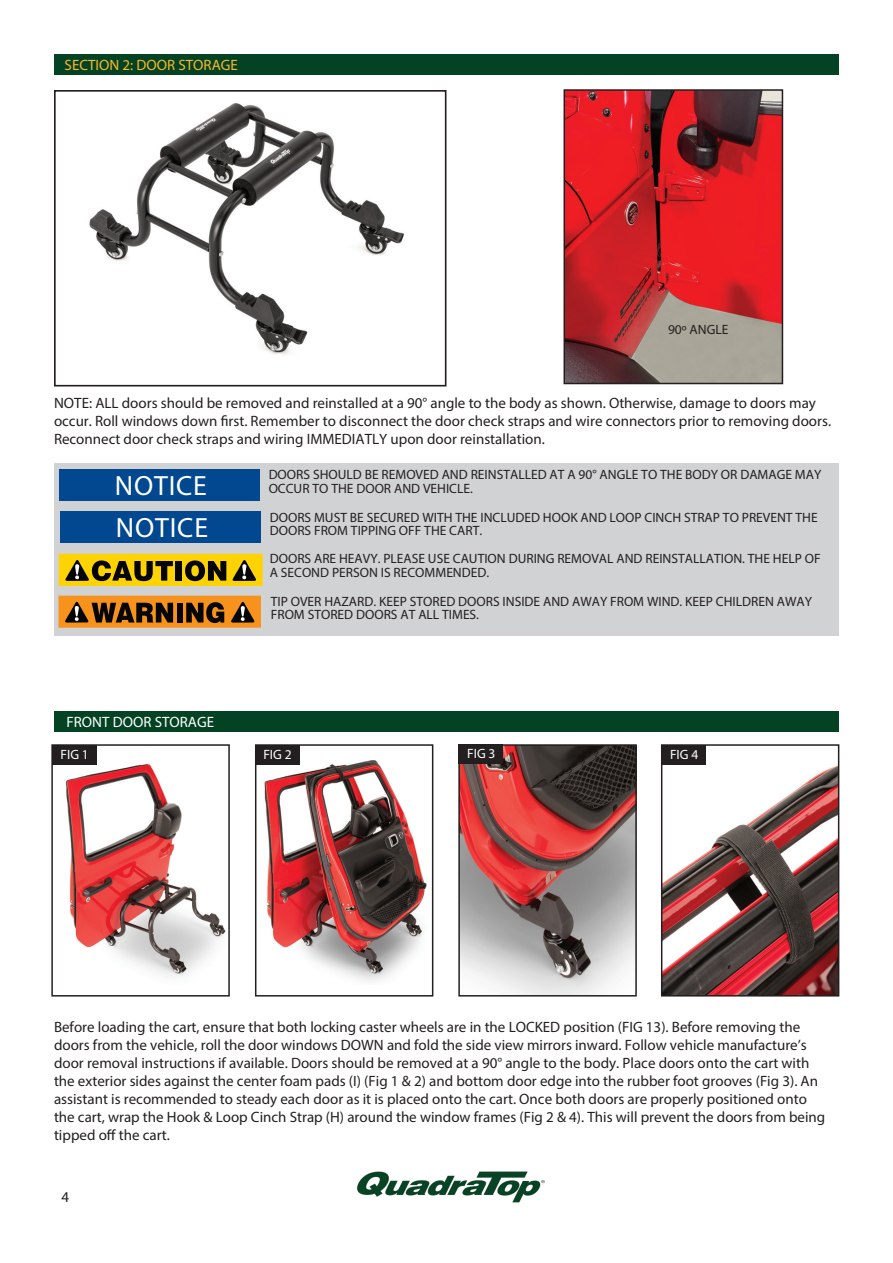
<style>
.page{position:relative;width:893px;height:1263px;background:#fff}
.page>*{position:absolute;margin:0;border:0;box-sizing:border-box;transform-origin:0 0}
.t1{font:27.9px "Myriad Pro";letter-spacing:.03em;color:#fff}
.t2{font:15px/18px "Myriad Pro";color:#231f20}
.t3{font:15px "Myriad Pro";color:#fcb828}
.t4{font:15px "Myriad Pro";color:#fff}
.Numbered_List{font:13.5px/13.5px "Myriad Pro";color:#231f20}
.Numbered_List-2{font:13.5px "Myriad Pro";color:#fff}
</style>
<div class="page">
<div style="left:54px;top:54px;width:785px;height:20px;background:#044224"></div>
<img style="left:89px;top:103px;width:315px;height:251px">
<div style="left:54px;top:90px;width:392px;height:296px;border:2px solid #231f20"></div>
<div style="left:54px;top:463px;width:785px;height:173px;background:#d1d2d4"></div>
<div style="left:59px;top:469px;width:201px;height:32px;background:#014890"></div>
<img style="left:566px;top:92px;width:214px;height:289px">
<div style="left:563px;top:89px;width:220px;height:295px;border:2px solid #231f20"></div>
<div style="left:60px;top:512px;width:201px;height:31px;background:#014890"></div>
<svg style="left:58px;top:596px;width:203px;height:32px;background:#a4651a"></svg>
<svg style="left:59px;top:554px;width:204px;height:32px;background:#af9207"></svg>
<div style="left:54px;top:712px;width:785px;height:20px;background:#044224"></div>
<img style="left:54px;top:751px;width:172px;height:227px">
<div style="left:51px;top:744px;width:179px;height:252px;border:2px solid #231f20"></div>
<img style="left:258px;top:751px;width:169px;height:232px">
<div style="left:255px;top:744px;width:178px;height:252px;border:2px solid #231f20"></div>
<img style="left:664px;top:764px;width:172px;height:229px">
<div style="left:661px;top:744px;width:178px;height:252px;border:2px solid #231f20"></div>
<img style="left:461px;top:747px;width:173px;height:246px">
<div style="left:458px;top:744px;width:179px;height:252px;border:2px solid #231f20"></div>
<div style="left:52px;top:745px;width:44px;height:19px;background:#231f20"></div>
<div style="left:255px;top:745px;width:44px;height:19px;background:#231f20"></div>
<div style="left:459px;top:744px;width:44px;height:19px;background:#231f20"></div>
<div style="left:662px;top:745px;width:44px;height:19px;background:#231f20"></div>
<img style="left:357px;top:1171px;width:188px;height:32px">
<p class="t3" style="left:65px;top:56px;width:175px">SECTION 2: DOOR STORAGE</p>
<p class="Numbered_List" style="left:668px;top:323px;width:62px">90º ANGLE</p>
<p class="t2" style="left:54px;top:394px;width:779px">NOTE: ALL doors should be removed and reinstalled at a 90° angle to the body as shown. Otherwise, damage to doors may occur. Roll windows down first. Remember to disconnect the door check straps and wire connectors prior to removing doors.<br>Reconnect door check straps and wiring IMMEDIATLY upon door reinstallation.</p>
<p class="Numbered_List" style="left:269px;top:468px;width:554px">DOORS SHOULD BE REMOVED AND REINSTALLED AT A 90° ANGLE TO THE BODY OR DAMAGE MAY</p>
<p class="t1" style="left:115px;top:468px;width:94px">NOTICE</p>
<p class="Numbered_List" style="left:269px;top:481px;width:206px">OCCUR TO THE DOOR AND VEHICLE.</p>
<p class="t1" style="left:116px;top:511px;width:94px">NOTICE</p>
<p class="Numbered_List" style="left:270px;top:510px;width:549px">DOORS MUST BE SECURED WITH THE INCLUDED HOOK AND LOOP CINCH STRAP TO PREVENT THE<br>DOORS FROM TIPPING OFF THE CART.</p>
<p class="Numbered_List" style="left:270px;top:552px;width:552px">DOORS ARE HEAVY. PLEASE USE CAUTION DURING REMOVAL AND REINSTALLATION. THE HELP OF<br>A SECOND PERSON IS RECOMMENDED.</p>
<p class="Numbered_List" style="left:271px;top:594px;width:543px">TIP OVER HAZARD. KEEP STORED DOORS INSIDE AND AWAY FROM WIND. KEEP CHILDREN AWAY<br>FROM STORED DOORS AT ALL TIMES.</p>
<p class="t4" style="left:67px;top:713px;width:149px">FRONT DOOR STORAGE</p>
<p class="Numbered_List-2" style="left:61px;top:746px;width:30px">FIG 1</p>
<p class="Numbered_List-2" style="left:263px;top:746px;width:30px">FIG 2</p>
<p class="Numbered_List-2" style="left:467px;top:745px;width:30px">FIG 3</p>
<p class="Numbered_List-2" style="left:670px;top:746px;width:30px">FIG 4</p>
<p class="t2" style="left:54px;top:1017px;width:773px">Before loading the cart, ensure that both locking caster wheels are in the LOCKED position (FIG 13). Before removing the doors from the vehicle, roll the door windows DOWN and fold the side view mirrors inward. Follow vehicle manufacture’s door removal instructions if available. Doors should be removed at a 90° angle to the body. Place doors onto the cart with the exterior sides against the center foam pads (I) (Fig 1 &amp; 2) and bottom door edge into the rubber foot grooves (Fig 3). An assistant is recommended to steady each door as it is placed onto the cart. Once both doors are properly positioned onto the cart, wrap the Hook &amp; Loop Cinch Strap (H) around the window frames (Fig 2 &amp; 4). This will prevent the doors from being tipped off the cart.</p>
<p class="t2" style="left:62px;top:1188px;width:9px">4</p>
</div>
